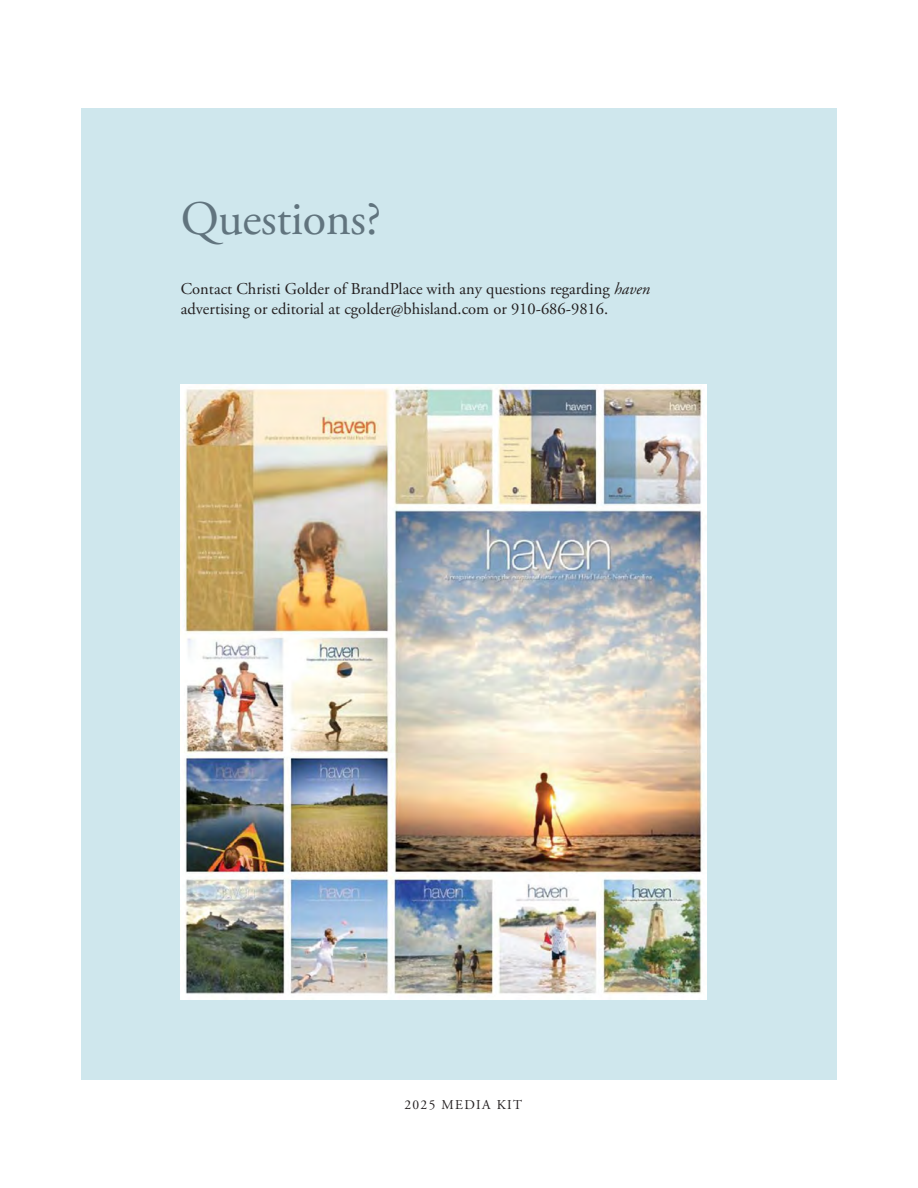
<style>
.page{position:relative;width:918px;height:1188px;background:#fff}
.page>*{position:absolute;margin:0;border:0;box-sizing:border-box;transform-origin:0 0}
.t1{font:48px "Adobe Garamond Pro";letter-spacing:-.005em;color:#61747e}
.t2{font:16.5px/19.8px "Adobe Garamond Pro";color:#231f20}
.t3{font:13.5px "Adobe Garamond Pro";letter-spacing:.1em;color:#231f20}
.s1{font-style:italic}
</style>
<div class="page">
<div style="left:81px;top:108px;width:756px;height:972px;background:#cfe7ed"></div>
<img style="left:181px;top:384px;width:525px;height:615px">
<h1 class="t1" style="left:181px;top:190px;width:202px">Questions?</h1>
<p class="t2" style="left:181px;top:280px;width:471px">Contact Christi Golder of BrandPlace with any questions regarding <span class="s1">haven </span>advertising or editorial at cgolder@bhisland.com or 910-686-9816.</p>
<p class="t3" style="left:404px;top:1096px;width:119px">2025 MEDIA KIT</p>
</div>
